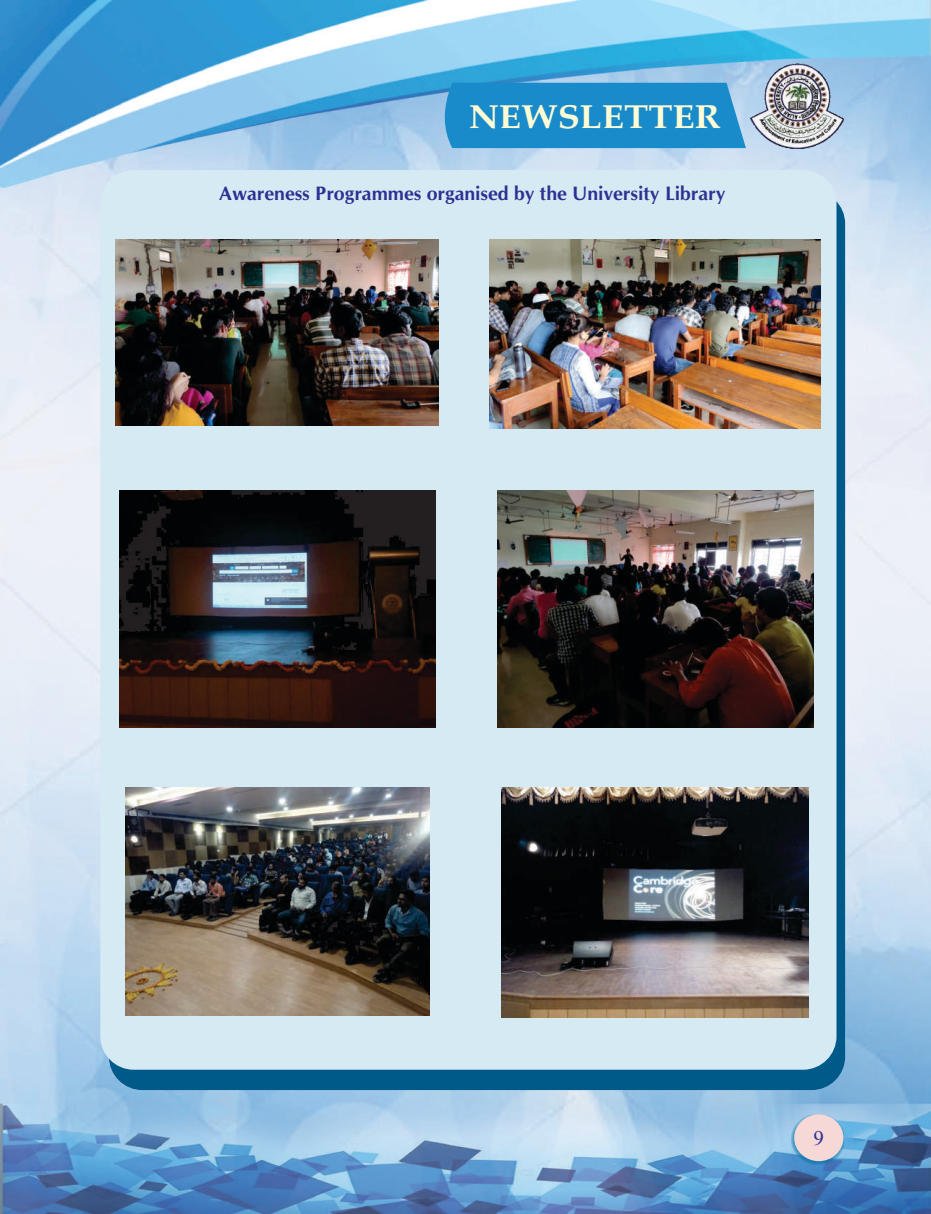
<style>
.page{position:relative;width:931px;height:1214px;background:#fff}
.page>*{position:absolute;margin:0;border:0;box-sizing:border-box;transform-origin:0 0}
.t1{font:700 33px "Palatino Linotype";color:#fffcd5;scale:1.1 1}
.t2{font:21px "Times New Roman";color:#2e3092}
.t3{font:700 19.5px "CG Omega";color:#2e3092}
</style>
<div class="page">
<img style="left:0;top:0;width:931px;height:1214px">
<div style="left:791px;top:1115px;width:52px;height:49px;background:#0070a2;opacity:.6"></div>
<div style="left:794px;top:1114px;width:49px;height:47px;background:#f6d9d7;border-radius:50%"></div>
<img style="left:750px;top:63px;width:94px;height:85px">
<div style="left:442px;top:83px;width:304px;height:65px;background:#198bcb"></div>
<div style="left:109px;top:190px;width:736px;height:900px;background:#005a89;border-radius:33px"></div>
<div style="left:100px;top:170px;width:736px;height:899px;background:#d6eaf4;border-radius:33px"></div>
<img style="left:116px;top:239px;width:323px;height:187px">
<img style="left:489px;top:239px;width:332px;height:189px">
<img style="left:119px;top:490px;width:316px;height:237px">
<img style="left:501px;top:787px;width:308px;height:230px">
<img style="left:497px;top:490px;width:316px;height:237px">
<img style="left:125px;top:787px;width:305px;height:228px">
<h1 class="t1" style="left:469px;top:104px;width:230px">NEWSLETTER</h1>
<p class="t3" style="left:219px;top:186px;width:508px">Awareness Programmes organised by the University Library</p>
<p class="t2" style="left:813px;top:1130px;width:12px">9</p>
</div>
